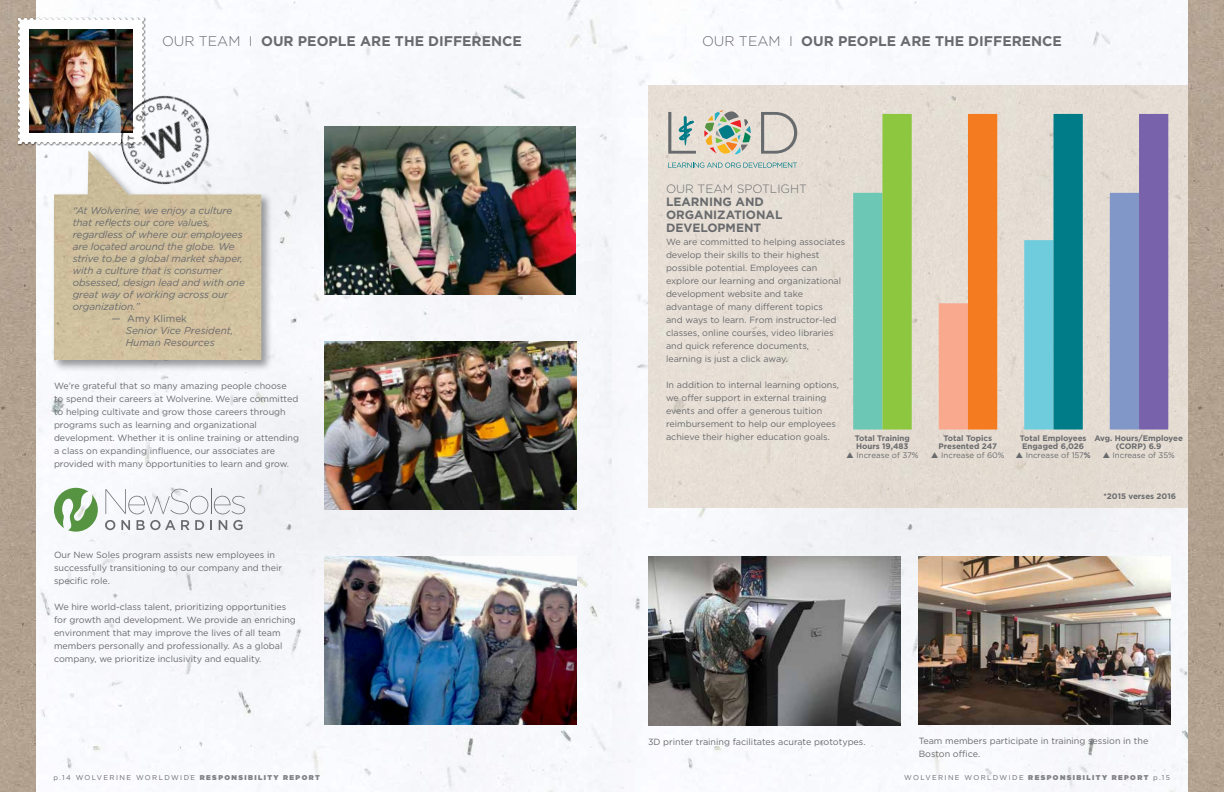
<style>
.page{position:relative;width:1224px;height:792px;background:#fff}
.page>*{position:absolute;margin:0;border:0;box-sizing:border-box;transform-origin:0 0}
.t1{font:700 14px "Gotham";color:#696a6d}
.t2{font:700 12px/13px "Gotham";color:#696a6d}
.t3{font:300 12px "Gotham";color:#696a6d}
.t4{font:italic 10px/12px "Gotham";letter-spacing:-.01em;color:#696a6d}
.t5{font:10px "Gotham";color:#696a6d;scale:2 1}
.t6{font:9px/13px "Gotham";color:#696a6d}
.t7{font:700 8px/8px "Gotham";color:#696a6d}
.t8{font:8px "Gotham";color:#696a6d}
.t9{font:7px "Gotham";letter-spacing:.2em;color:#696a6d}
.s1{font-weight:300}
.s2{font-weight:700}
.s3{font-weight:900;color:#808183}
</style>
<div class="page">
<div style="left:36px;top:0;width:1152px;height:792px;background:#f6f8fb"></div>
<img style="left:1188px;top:0;width:36px;height:792px">
<img style="left:0;top:0;width:36px;height:792px">
<svg style="left:105px;top:488px;width:140px;height:26px"></svg>
<svg style="left:105px;top:520px;width:10px;height:10px"></svg>
<svg style="left:121px;top:520px;width:9px;height:10px"></svg>
<svg style="left:137px;top:520px;width:38px;height:10px"></svg>
<svg style="left:181px;top:520px;width:8px;height:10px"></svg>
<svg style="left:195px;top:520px;width:9px;height:10px"></svg>
<svg style="left:210px;top:520px;width:2px;height:10px"></svg>
<svg style="left:219px;top:520px;width:8px;height:10px"></svg>
<svg style="left:233px;top:520px;width:10px;height:10px"></svg>
<svg style="left:54px;top:488px;width:44px;height:44px"></svg>
<div style="left:648px;top:86px;width:540px;height:422px;background:#e5ddd4"></div>
<svg style="left:761px;top:112px;width:36px;height:42px;background:#c6c1ba"></svg>
<svg style="left:704px;top:110px;width:47px;height:45px;background:#bcbda5"></svg>
<svg style="left:668px;top:112px;width:28px;height:42px"></svg>
<svg style="left:668px;top:162px;width:129px;height:6px"></svg>
<div style="left:18px;top:18px;width:128px;height:128px;background:#000;opacity:.45"></div>
<svg style="left:18px;top:18px;width:126px;height:126px"></svg>
<img style="left:29px;top:29px;width:103px;height:103px">
<div style="left:51px;top:149px;width:222px;height:223px;background:#000;opacity:.39"></div>
<img style="left:54px;top:150px;width:207px;height:210px">
<img style="left:648px;top:556px;width:252px;height:169px">
<img style="left:919px;top:556px;width:252px;height:168px">
<img style="left:324px;top:127px;width:252px;height:167px">
<img style="left:324px;top:341px;width:252px;height:168px">
<img style="left:324px;top:556px;width:252px;height:168px">
<svg style="left:853px;top:114px;width:59px;height:316px;background:#8cc97e"></svg>
<svg style="left:939px;top:114px;width:58px;height:316px;background:#f0a26e"></svg>
<svg style="left:1024px;top:114px;width:59px;height:316px;background:#50a7b0"></svg>
<svg style="left:1110px;top:114px;width:58px;height:316px;background:#8886bb"></svg>
<img style="left:115px;top:95px;width:101px;height:95px">
<svg style="left:847px;top:452px;width:6px;height:6px"></svg>
<svg style="left:1016px;top:452px;width:7px;height:6px"></svg>
<svg style="left:932px;top:452px;width:6px;height:6px"></svg>
<svg style="left:1103px;top:452px;width:7px;height:6px"></svg>
<h1 class="t1" style="left:162px;top:32px;width:361px"><span class="s1">OUR TEAM I</span> OUR PEOPLE ARE THE DIFFERENCE</h1>
<h1 class="t1" style="left:702px;top:32px;width:361px"><span class="s1">OUR TEAM I</span> OUR PEOPLE ARE THE DIFFERENCE</h1>
<p class="t4" style="left:73px;top:205px;width:174px">“At Wolverine, we enjoy a culture that reflects our core values, regardless of where our employees are located around the globe. We strive to be a global market shaper, with a culture that is consumer obsessed, design lead and with one great way of working across our organization.”</p>
<p class="t5" style="left:111px;top:312px;width:40px">– Amy Klimek</p>
<p class="t4" style="left:126px;top:325px;width:109px">Senior Vice President,<br>Human Resources</p>
<p class="t6" style="left:54px;top:379px;width:247px">We’re grateful that so many amazing people choose<br>to spend their careers at Wolverine. We are committed to helping cultivate and grow those careers through programs such as learning and organizational development. Whether it is online training or attending a class on expanding influence, our associates are provided with many opportunities to learn and grow.</p>
<p class="t6" style="left:54px;top:548px;width:230px">Our New Soles program assists new employees in successfully transitioning to our company and their specific role.</p>
<p class="t6" style="left:54px;top:600px;width:243px">We hire world-class talent, prioritizing opportunities for growth and development. We provide an enriching environment that may improve the lives of all team members personally and professionally. As a global company, we prioritize inclusivity and equality.</p>
<h2 class="t3" style="left:666px;top:181px;width:142px">OUR TEAM SPOTLIGHT</h2>
<h2 class="t2" style="left:666px;top:195px;width:118px">LEARNING AND<br>ORGANIZATIONAL<br>DEVELOPMENT</h2>
<p class="t6" style="left:666px;top:235px;width:181px">We are committed to helping associates develop their skills to their highest possible potential. Employees can explore our learning and organizational development website and take advantage of many different topics<br>and ways to learn. From instructor-led classes, online courses, video libraries and quick reference documents, learning is just a click away.</p>
<p class="t6" style="left:666px;top:378px;width:175px">In addition to internal learning options, we offer support in external training events and offer a generous tuition reimbursement to help our employees achieve their higher education goals.</p>
<p class="t7" style="left:855px;top:434px;width:57px">Total Training<br>Hours 19,483</p>
<p class="t8" style="left:856px;top:450px;width:64px">Increase of 37%</p>
<p class="t7" style="left:939px;top:434px;width:60px;text-align:center">Total Topics<br>Presented 247</p>
<p class="t8" style="left:941px;top:450px;width:65px">Increase of 60%</p>
<p class="t7" style="left:1094px;top:434px;width:90px;text-align:center">Avg. Hours/Employee (CORP) 6.9</p>
<p class="t8" style="left:1113px;top:450px;width:64px">Increase of 35%</p>
<p class="t7" style="left:1020px;top:434px;width:68px">Total Employees<br>Engaged 6,026</p>
<p class="t8" style="left:1026px;top:450px;width:67px">Increase of 157<span class="s2">%</span></p>
<p class="t7" style="left:1103px;top:492px;width:74px">*2015 verses 2016</p>
<p class="t6" style="left:648px;top:735px;width:219px">3D printer training facilitates acurate prototypes.</p>
<p class="t6" style="left:919px;top:734px;width:231px">Team members participate in training session in the<br>Boston office.</p>
<p class="t9" style="left:53px;top:773px;width:268px">p.14 WOLVERINE WORLDWIDE <span class="s3">RESPONSIBILITY REPORT</span></p>
<p class="t9" style="left:904px;top:773px;width:267px">WOLVERINE WORLDWIDE <span class="s3">RESPONSIBILITY REPORT</span> p.15</p>
</div>
